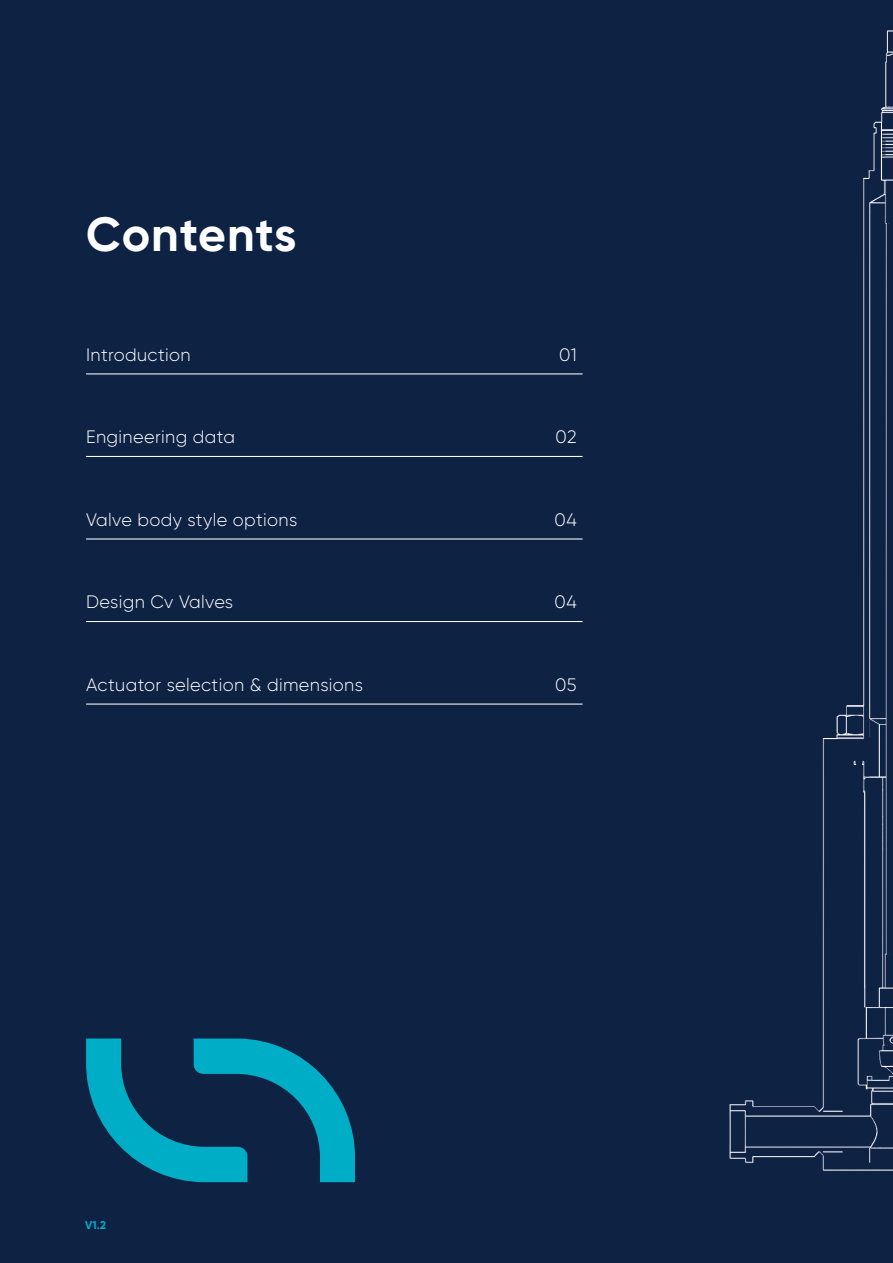
<style>
.page{position:relative;width:893px;height:1263px;background:#0e2244}
.page>*{position:absolute;margin:0;border:0;box-sizing:border-box;transform-origin:0 0}
.t1{font:700 48px "Gilroy";letter-spacing:.02em;color:#fff}
.t2{font:300 18px "Gilroy";letter-spacing:.02em;color:#fff}
.t3{font:700 11.25px "Gilroy";color:#00adc6}
</style>
<div class="page">
<svg style="left:86px;top:1038px;width:269px;height:144px"></svg>
<hr style="left:86px;top:373px;width:497px;height:1px;background:#fff">
<hr style="left:86px;top:456px;width:497px;height:1px;background:#fff">
<hr style="left:86px;top:538px;width:497px;height:1px;background:#fff">
<hr style="left:86px;top:621px;width:497px;height:1px;background:#fff">
<hr style="left:86px;top:703px;width:497px;height:2px;background:#fff">
<img style="left:729px;top:30px;width:164px;height:1141px">
<h1 class="t1" style="left:86px;top:204px;width:212px">Contents</h1>
<p class="t2" style="left:86px;top:343px;width:106px">Introduction</p>
<p class="t2" style="left:559px;top:343px;width:19px">01</p>
<p class="t2" style="left:86px;top:426px;width:150px">Engineering data</p>
<p class="t2" style="left:556px;top:426px;width:23px">02</p>
<p class="t2" style="left:86px;top:508px;width:213px">Valve body style options</p>
<p class="t2" style="left:555px;top:508px;width:24px">04</p>
<p class="t2" style="left:86px;top:591px;width:149px">Design Cv Valves</p>
<p class="t2" style="left:555px;top:591px;width:24px">04</p>
<p class="t2" style="left:86px;top:673px;width:278px">Actuator selection &amp; dimensions</p>
<p class="t2" style="left:555px;top:673px;width:23px">05</p>
<p class="t3" style="left:85px;top:1218px;width:22px">V1.2</p>
</div>
